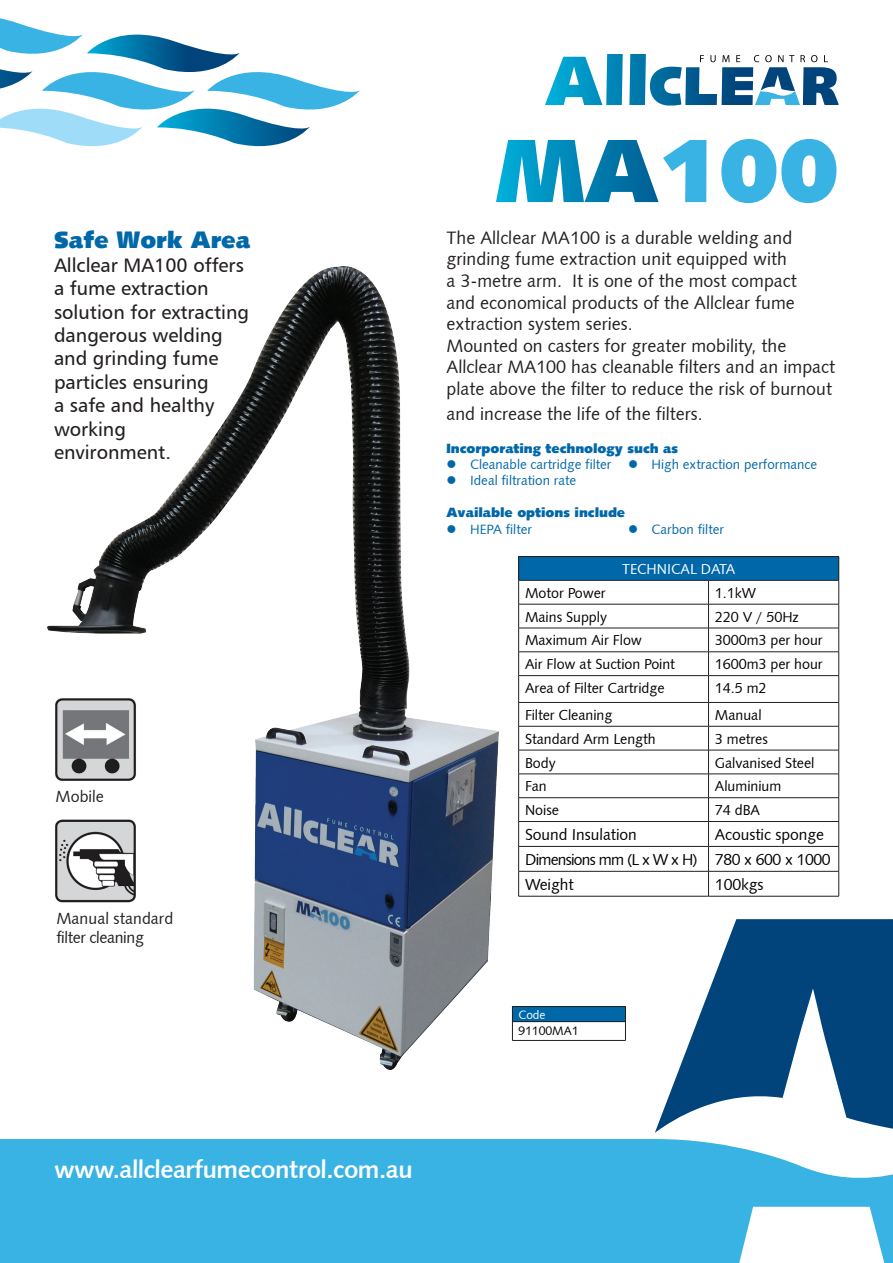
<style>
.page{position:relative;width:893px;height:1263px;background:#fff}
.page>*{position:absolute;margin:0;border:0;box-sizing:border-box;transform-origin:0 0}
.t1{font:90px "Humanist 531 BT Ultra Black A";color:#38b3e4}
.t2{font:24.9px "Humanist 531 BT Bold A";letter-spacing:-.02em;color:#fff}
.t3{font:24px "Humanist 531 BT Ultra Black A";color:#0068a9}
.t4{font:19.5px/23.4px "Humanist 777 BT Roman B";color:#231f20}
.t5{font:18px/21.6px "Humanist 531 BT Roman A";color:#231f20}
.t6{font:16.2px/19.4px "Humanist 531 BT Roman A";color:#231f20}
.t7{font:15.9px/24.9px "Humanist 531 BT Roman A";letter-spacing:-.025em;color:#000}
.t8{font:15.9px "Humanist 531 BT Roman A";letter-spacing:-.005em;color:#000}
.t9{font:14.4px "Humanist 531 BT Roman A";letter-spacing:-.005em;color:#000}
.t10{font:14.4px "Humanist 531 BT Roman A";letter-spacing:-.005em;color:#fff}
.t11{font:13.5px "Humanist 531 BT Roman A";color:#0068a9}
.t12{font:13.5px "Humanist 531 BT Ultra Black A";color:#0068a9}
.t13{font:12.3px "Humanist 531 BT Roman A";letter-spacing:-.005em;color:#000}
.t14{font:12px "Humanist 531 BT Roman A";color:#fff}
.s1{color:#fff}
</style>
<div class="page">
<div style="left:0;top:1139px;width:654px;height:124px;background:#38b3e4"></div>
<svg style="left:654px;top:1139px;width:239px;height:124px"></svg>
<svg style="left:655px;top:919px;width:238px;height:214px"></svg>
<svg style="left:0;top:18px;width:360px;height:129px"></svg>
<svg style="left:545px;top:54px;width:294px;height:52px"></svg>
<div style="left:512px;top:1006px;width:113px;height:15px;background:#0068a9"></div>
<hr style="left:512px;top:1006px;width:114px;height:1px;background:#231f20">
<hr style="left:512px;top:1021px;width:114px;height:1px;background:#231f20">
<svg style="left:512px;top:1007px;width:1px;height:33px"></svg>
<svg style="left:625px;top:1007px;width:1px;height:33px"></svg>
<hr style="left:512px;top:1040px;width:114px;height:1px;background:#231f20">
<div style="left:519px;top:556px;width:320px;height:24px;background:#0068a9"></div>
<hr style="left:518px;top:556px;width:190px;height:1px;background:#231f20">
<hr style="left:708px;top:556px;width:131px;height:1px;background:#231f20">
<hr style="left:518px;top:580px;width:190px;height:1px;background:#231f20">
<hr style="left:708px;top:580px;width:131px;height:1px;background:#231f20">
<hr style="left:518px;top:604px;width:190px;height:1px;background:#231f20">
<hr style="left:708px;top:604px;width:131px;height:1px;background:#231f20">
<hr style="left:518px;top:628px;width:190px;height:1px;background:#231f20">
<hr style="left:708px;top:628px;width:131px;height:1px;background:#231f20">
<hr style="left:518px;top:651px;width:190px;height:1px;background:#231f20">
<hr style="left:708px;top:651px;width:131px;height:1px;background:#231f20">
<hr style="left:518px;top:675px;width:190px;height:1px;background:#231f20">
<hr style="left:708px;top:675px;width:131px;height:1px;background:#231f20">
<hr style="left:518px;top:702px;width:190px;height:1px;background:#231f20">
<hr style="left:708px;top:702px;width:131px;height:1px;background:#231f20">
<hr style="left:518px;top:726px;width:190px;height:1px;background:#231f20">
<hr style="left:708px;top:726px;width:131px;height:1px;background:#231f20">
<hr style="left:518px;top:750px;width:190px;height:1px;background:#231f20">
<hr style="left:708px;top:750px;width:131px;height:1px;background:#231f20">
<hr style="left:518px;top:774px;width:190px;height:1px;background:#231f20">
<hr style="left:708px;top:774px;width:131px;height:1px;background:#231f20">
<hr style="left:518px;top:797px;width:190px;height:1px;background:#231f20">
<hr style="left:708px;top:797px;width:131px;height:1px;background:#231f20">
<hr style="left:518px;top:821px;width:190px;height:1px;background:#231f20">
<hr style="left:708px;top:821px;width:131px;height:1px;background:#231f20">
<hr style="left:518px;top:846px;width:190px;height:1px;background:#231f20">
<hr style="left:708px;top:846px;width:131px;height:1px;background:#231f20">
<hr style="left:518px;top:871px;width:190px;height:1px;background:#231f20">
<svg style="left:518px;top:557px;width:1px;height:339px"></svg>
<hr style="left:708px;top:871px;width:131px;height:1px;background:#231f20">
<svg style="left:708px;top:580px;width:1px;height:316px"></svg>
<svg style="left:838px;top:557px;width:1px;height:339px"></svg>
<hr style="left:518px;top:896px;width:190px;height:1px;background:#231f20">
<hr style="left:708px;top:896px;width:131px;height:1px;background:#231f20">
<img style="left:47px;top:266px;width:452px;height:803px">
<h3 class="t3" style="left:54px;top:225px;width:198px">Safe Work Area</h3>
<p class="t4" style="left:54px;top:253px;width:196px">Allclear MA100 offers a fume extraction solution for extracting dangerous welding and grinding fume particles ensuring<br>a safe and healthy working<br>environment.</p>
<p class="t6" style="left:56px;top:786px;width:50px">Mobile</p>
<p class="t6" style="left:56px;top:908px;width:118px">Manual standard filter cleaning</p>
<h1 class="t1" style="left:496px;top:113px;width:345px"><span class="s1">MA</span>100</h1>
<p class="t5" style="left:446px;top:226px;width:390px">The Allclear MA100 is a durable welding and grinding fume extraction unit equipped with<br>a 3-metre arm. It is one of the most compact<br>and economical products of the Allclear fume extraction system series.<br>Mounted on casters for greater mobility, the Allclear MA100 has cleanable filters and an impact plate above the filter to reduce the risk of burnout</p>
<p class="t5" style="left:446px;top:403px;width:258px">and increase the life of the filters.</p>
<p class="t12" style="left:446px;top:439px;width:233px">Incorporating technology such as</p>
<p class="t11" style="left:446px;top:456px;width:372px">● Cleanable cartridge filter ● High extraction performance</p>
<p class="t11" style="left:446px;top:472px;width:131px">● Ideal filtration rate</p>
<p class="t12" style="left:446px;top:504px;width:180px">Available options include</p>
<p class="t11" style="left:446px;top:520px;width:87px">● HEPA filter</p>
<p class="t11" style="left:628px;top:520px;width:98px">● Carbon filter</p>
<p class="t10" style="left:622px;top:560px;width:115px">TECHNICAL DATA</p>
<p class="t9" style="left:525px;top:584px;width:82px">Motor Power</p>
<p class="t9" style="left:715px;top:584px;width:43px">1.1kW</p>
<p class="t9" style="left:525px;top:607px;width:84px">Mains Supply</p>
<p class="t9" style="left:715px;top:607px;width:85px">220 V / 50Hz</p>
<p class="t9" style="left:525px;top:631px;width:119px">Maximum Air Flow</p>
<p class="t9" style="left:715px;top:631px;width:109px">3000m3 per hour</p>
<p class="t9" style="left:525px;top:655px;width:152px">Air Flow at Suction Point</p>
<p class="t9" style="left:715px;top:655px;width:109px">1600m3 per hour</p>
<p class="t9" style="left:525px;top:679px;width:141px">Area of Filter Cartridge</p>
<p class="t9" style="left:715px;top:679px;width:53px">14.5 m2</p>
<p class="t9" style="left:525px;top:706px;width:89px">Filter Cleaning</p>
<p class="t9" style="left:715px;top:706px;width:48px">Manual</p>
<p class="t9" style="left:525px;top:730px;width:132px">Standard Arm Length</p>
<p class="t9" style="left:715px;top:730px;width:55px">3 metres</p>
<p class="t9" style="left:525px;top:753px;width:32px">Body</p>
<p class="t9" style="left:715px;top:753px;width:101px">Galvanised Steel</p>
<p class="t9" style="left:525px;top:777px;width:23px">Fan</p>
<p class="t9" style="left:715px;top:777px;width:68px">Aluminium</p>
<p class="t9" style="left:525px;top:801px;width:36px">Noise</p>
<p class="t9" style="left:715px;top:801px;width:47px">74 dBA</p>
<p class="t8" style="left:525px;top:824px;width:113px">Sound Insulation</p>
<p class="t7" style="left:525px;top:822px;width:307px;text-indent:190px">Acoustic sponge<br>Dimensions mm (L x W x H) 780 x 600 x 1000<br>Weight</p>
<p class="t8" style="left:715px;top:874px;width:50px">100kgs</p>
<p class="t14" style="left:518px;top:1007px;width:28px">Code</p>
<p class="t13" style="left:518px;top:1023px;width:62px">91100MA1</p>
<h2 class="t2" style="left:54px;top:1154px;width:360px">www.allclearfumecontrol.com.au</h2>
</div>
